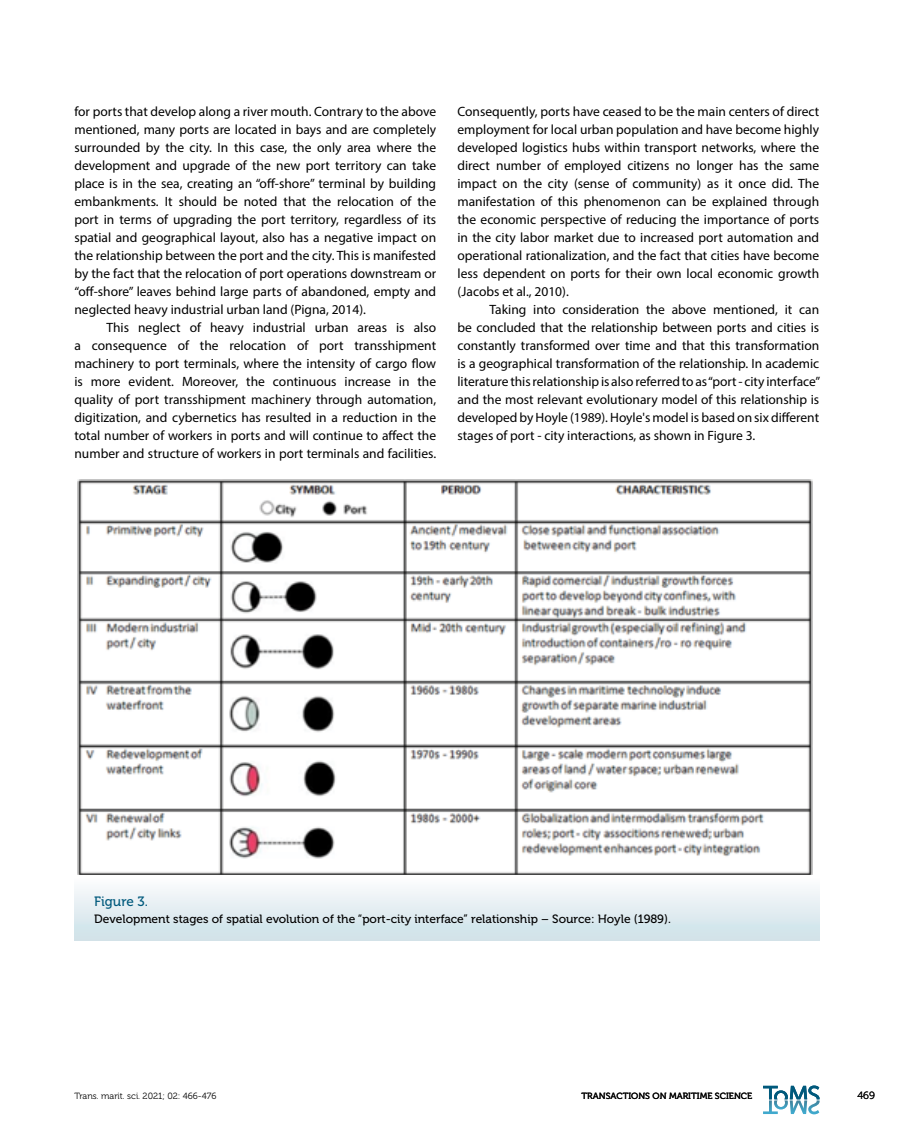
<style>
.page{position:relative;width:915px;height:1127px;background:#fff}
.page>*{position:absolute;margin:0;border:0;box-sizing:border-box;transform-origin:0 0}
.t1{font:13.5px/18px "Myriad Pro";color:#000;text-align:justify}
.t2{font:13.5px "Museo 500";color:#00597c}
.t3{font:12px "Museo 500";color:#000}
.t4{font:10.5px "Museo 300";color:#000}
.t5{font:9px "Museo 300";color:#000}
.t6{font:9px "Museo 500";color:#000}
</style>
<div class="page">
<svg style="left:763px;top:1085px;width:56px;height:29px"></svg>
<img style="left:78px;top:479px;width:733px;height:395px">
<div style="left:74px;top:877px;width:745px;height:63px;background:linear-gradient(to bottom,#fdfcfe,#cde1e8)"></div>
<p class="t1" style="left:74px;top:103px;width:363px">for ports that develop along a river mouth. Contrary to the above mentioned, many ports are located in bays and are completely surrounded by the city. In this case, the only area where the development and upgrade of the new port territory can take place is in the sea, creating an “off-shore” terminal by building embankments. It should be noted that the relocation of the port in terms of upgrading the port territory, regardless of its spatial and geographical layout, also has a negative impact on the relationship between the port and the city. This is manifested by the fact that the relocation of port operations downstream or “off-shore” leaves behind large parts of abandoned, empty and neglected heavy industrial urban land (Pigna, 2014).</p>
<p class="t1" style="left:74px;top:319px;width:363px;text-indent:32px">This neglect of heavy industrial urban areas is also a consequence of the relocation of port transshipment machinery to port terminals, where the intensity of cargo flow is more evident. Moreover, the continuous increase in the quality of port transshipment machinery through automation, digitization, and cybernetics has resulted in a reduction in the total number of workers in ports and will continue to affect the number and structure of workers in port terminals and facilities.</p>
<p class="t1" style="left:457px;top:103px;width:363px">Consequently, ports have ceased to be the main centers of direct employment for local urban population and have become highly developed logistics hubs within transport networks, where the direct number of employed citizens no longer has the same impact on the city (sense of community) as it once did. The manifestation of this phenomenon can be explained through the economic perspective of reducing the importance of ports in the city labor market due to increased port automation and operational rationalization, and the fact that cities have become less dependent on ports for their own local economic growth (Jacobs et al., 2010).</p>
<p class="t1" style="left:457px;top:301px;width:364px;text-indent:32px">Taking into consideration the above mentioned, it can be concluded that the relationship between ports and cities is constantly transformed over time and that this transformation is a geographical transformation of the relationship. In academic literature this relationship is also referred to as “port - city interface” and the most relevant evolutionary model of this relationship is developed by Hoyle (1989). Hoyle's model is based on six different stages of port - city interactions, as shown in Figure 3.</p>
<p class="t2" style="left:94px;top:894px;width:55px">Figure 3.</p>
<p class="t3" style="left:94px;top:912px;width:578px">Development stages of spatial evolution of the “port-city interface” relationship – Source: Hoyle (1989).</p>
<p class="t5" style="left:74px;top:1091px;width:143px">Trans. marit. sci. 2021; 02: 466-476</p>
<p class="t6" style="left:581px;top:1091px;width:172px">TRANSACTIONS ON MARITIME SCIENCE</p>
<p class="t4" style="left:857px;top:1090px;width:19px">469</p>
</div>
